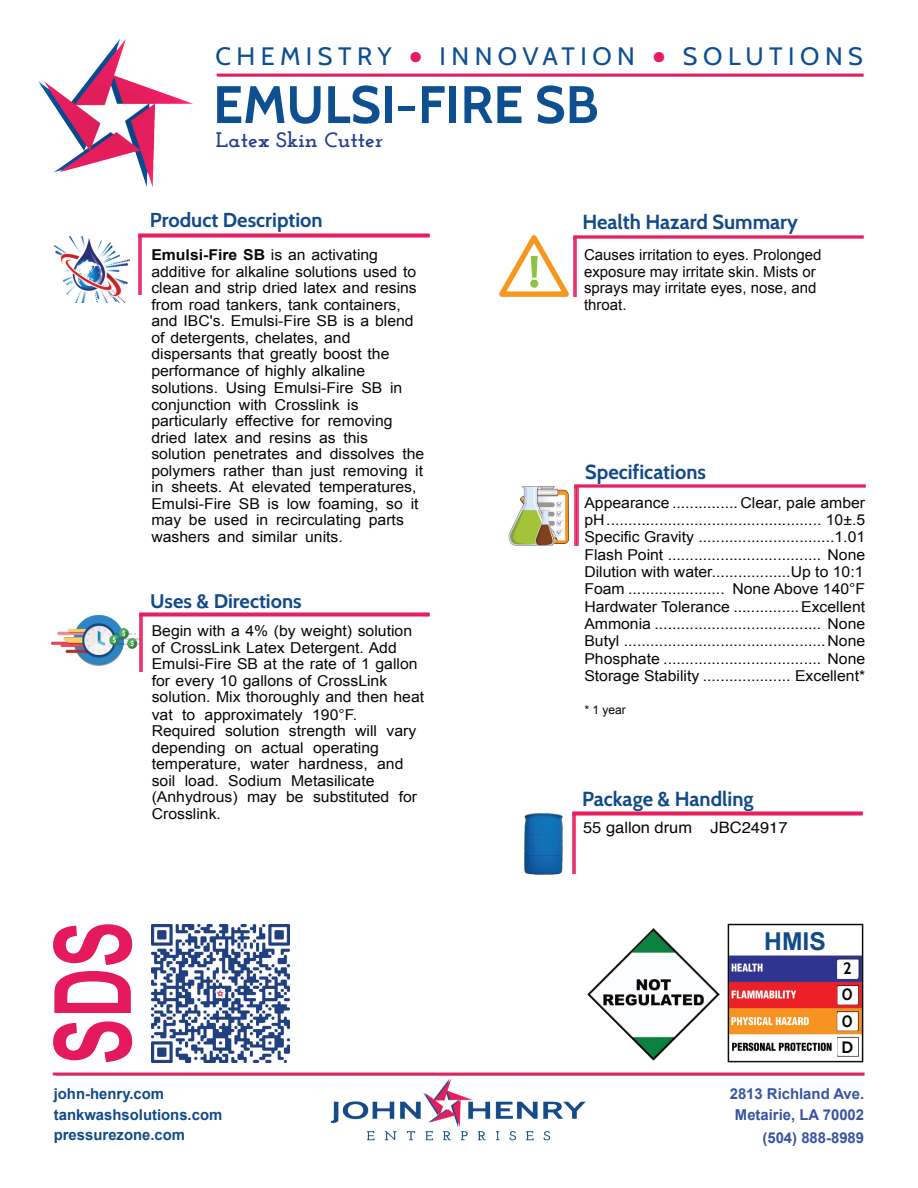
<style>
.page{position:relative;width:918px;height:1188px;background:#fff}
.page>*{position:absolute;margin:0;border:0;box-sizing:border-box;transform-origin:0 0}
.t1{font:700 106.8px "Arial";color:#e51a5c;scale:.66 1}
.t2{font:700 52.65px "Cabin";color:#0e4f90}
.t3{font:25.2px "Cabin";letter-spacing:.22em;color:#0e4f90}
.t4{font:700 24.6px "Arial";color:#124a89}
.t5{font:700 21px "Josefin Slab";color:#243c91;scale:1.05 1}
.t6{font:700 20.4px "Cabin";color:#124a89}
.t7{font:700 20.1px "Cabin";color:#124a89}
.t8{font:700 19.65px "Cabin";color:#124a89}
.t9{font:700 16.5px/26.4px "Cabin";color:#080704;text-align:justify}
.t10{font:15.6px "Helvetica";color:#080704;scale:1.05 1}
.t11{font:15px/16.5px "Arial";color:#080704;scale:1.05 1}
.t12{font:15px/16.5px "Arial";color:#080704}
.t13{font:700 15px/20.4px "Arial";color:#124a89}
.t14{font:700 15px/20.4px "Arial";color:#3a53a3;text-align:center}
.t15{font:12px "Arial";color:#080704;scale:1.05 1}
.s1{font-family:"Lucida Grande";color:#e81a5e}
.s2{font-weight:700}
</style>
<div class="page">
<img style="left:330px;top:1079px;width:256px;height:62px">
<img style="left:53px;top:1073px;width:811px;height:3px">
<img style="left:727px;top:924px;width:136px;height:139px">
<img style="left:838px;top:960px;width:20px;height:18px">
<img style="left:837px;top:987px;width:20px;height:69px">
<img style="left:587px;top:928px;width:133px;height:133px">
<img style="left:151px;top:924px;width:139px;height:139px">
<img style="left:572px;top:815px;width:4px;height:58px">
<img style="left:572px;top:812px;width:291px;height:3px">
<img style="left:524px;top:813px;width:38px;height:61px">
<img style="left:575px;top:488px;width:3px;height:58px">
<img style="left:575px;top:485px;width:290px;height:3px">
<img style="left:554px;top:486px;width:15px;height:58px">
<img style="left:508px;top:486px;width:46px;height:60px">
<img style="left:535px;top:511px;width:19px;height:34px">
<img style="left:573px;top:238px;width:3px;height:58px">
<img style="left:573px;top:235px;width:291px;height:3px">
<img style="left:500px;top:236px;width:69px;height:60px">
<img style="left:139px;top:616px;width:3px;height:55px">
<img style="left:139px;top:613px;width:291px;height:3px">
<img style="left:51px;top:616px;width:88px;height:50px">
<img style="left:138px;top:236px;width:4px;height:58px">
<img style="left:139px;top:234px;width:290px;height:3px">
<img style="left:54px;top:236px;width:75px;height:66px">
<img style="left:216px;top:73px;width:648px;height:3px">
<img style="left:38px;top:38px;width:155px;height:149px">
<h3 class="t3" style="left:215px;top:40px;width:649px">CHEMISTRY <span class="s1">●</span> INNOVATION <span class="s1">●</span> SOLUTIONS</h3>
<h2 class="t2" style="left:213px;top:72px;width:387px">EMULSI-FIRE SB</h2>
<h3 class="t5" style="left:216px;top:131px;width:161px">Latex Skin Cutter</h3>
<h3 class="t7" style="left:150px;top:208px;width:174px">Product Description</h3>
<p class="t11" style="left:151px;top:248px;width:261px"><span class="s2">Emulsi-Fire SB</span> is an activating additive for alkaline solutions used to clean and strip dried latex and resins from road tankers, tank containers, and IBC's. Emulsi-Fire SB is a blend of detergents, chelates, and dispersants that greatly boost the performance of highly alkaline solutions. Using Emulsi-Fire SB in conjunction with Crosslink is particularly effective for removing dried latex and resins as this solution penetrates and dissolves the polymers rather than just removing it in sheets. At elevated temperatures, Emulsi-Fire SB is low foaming, so it may be used in recirculating parts washers and similar units.</p>
<h3 class="t8" style="left:150px;top:589px;width:153px">Uses &amp; Directions</h3>
<p class="t11" style="left:152px;top:624px;width:261px">Begin with a 4% (by weight) solution of CrossLink Latex Detergent. Add<br>Emulsi-Fire SB at the rate of 1 gallon for every 10 gallons of CrossLink solution. Mix thoroughly and then heat vat to approximately 190°F.<br>Required solution strength will vary depending on actual operating temperature, water hardness, and soil load. Sodium Metasilicate (Anhydrous) may be substituted for<br>Crosslink.</p>
<h1 class="t1" style="left:53px;top:1065px;width:219px;rotate:-90deg">SDS</h1>
<p class="t13" style="left:54px;top:1085px;width:170px">john-henry.com tankwashsolutions.com pressurezone.com</p>
<h3 class="t6" style="left:582px;top:209px;width:217px">Health Hazard Summary</h3>
<p class="t12" style="left:584px;top:248px;width:239px">Causes irritation to eyes. Prolonged exposure may irritate skin. Mists or sprays may irritate eyes, nose, and throat.</p>
<h3 class="t6" style="left:585px;top:459px;width:122px">Specifications</h3>
<p class="t11" style="left:584px;top:495px;width:269px;line-height:17.4px;text-align:justify">Appearance ............... Clear, pale amber pH................................................. 10±.5<br>Specific Gravity ...............................1.01<br>Flash Point ................................... None Dilution with water..................Up to 10:1<br>Foam ...................... None Above 140°F Hardwater Tolerance ...............Excellent Ammonia ...................................... None Butyl ..............................................None Phosphate .................................... None Storage Stability .................... Excellent*</p>
<p class="t15" style="left:584px;top:705px;width:41px">* 1 year</p>
<h3 class="t6" style="left:582px;top:787px;width:173px">Package &amp; Handling</h3>
<p class="t10" style="left:583px;top:822px;width:196px">55 gallon drum JBC24917</p>
<h3 class="t4" style="left:764px;top:932px;width:63px">HMIS</h3>
<p class="t9" style="left:842px;top:955px;width:13px">2<br>0<br>0</p>
<p class="t9" style="left:842px;top:1034px;width:13px">D</p>
<p class="t14" style="left:730px;top:1085px;width:136px">2813 Richland Ave.<br>Metairie, LA 70002</p>
<p class="t14" style="left:762px;top:1129px;width:103px">(504) 888-8989</p>
</div>
